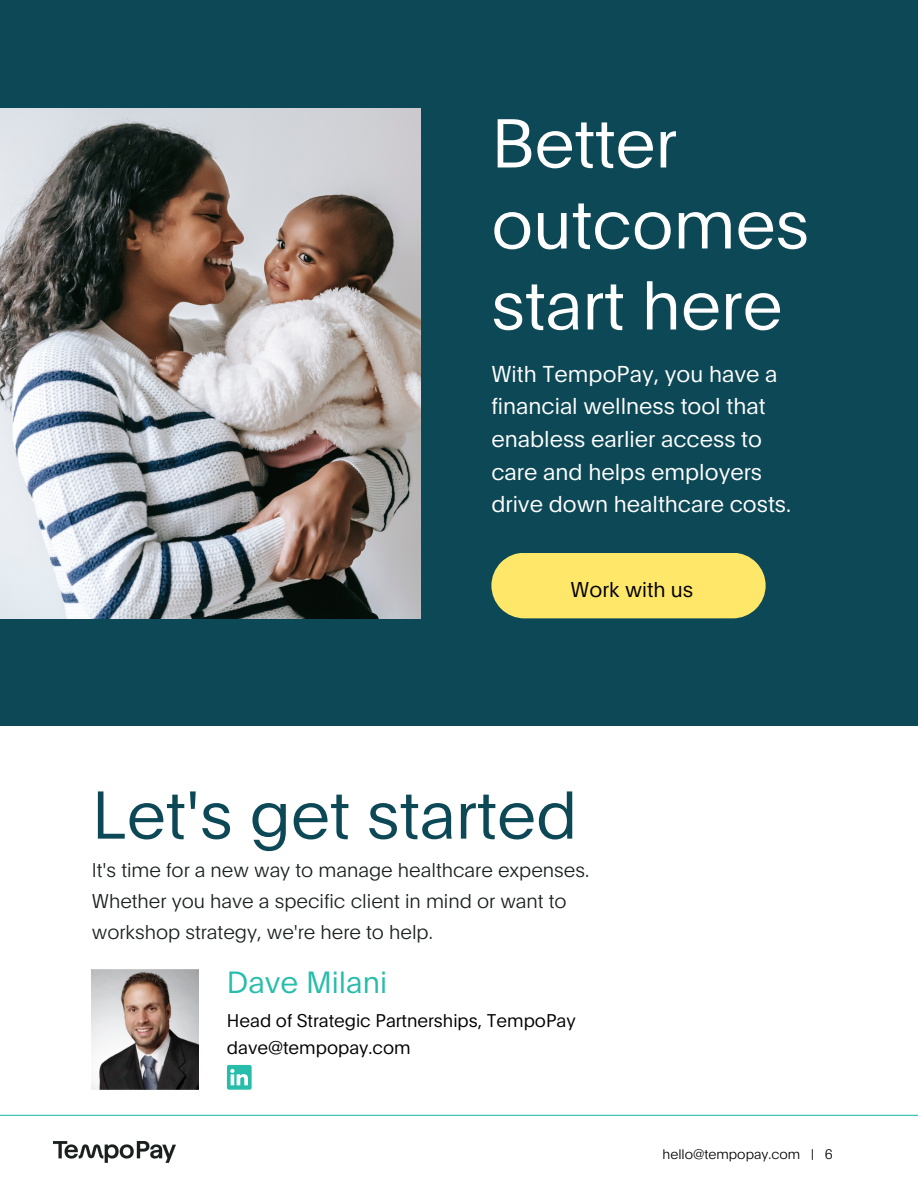
<style>
.page{position:relative;width:918px;height:1188px;background:#fff}
.page>*{position:absolute;margin:0;border:0;box-sizing:border-box;transform-origin:0 0}
.t1{font:300 67.5px/81px "Plain";color:#fff}
.t2{font:300 66px "Plain";color:#0d4856}
.t3{font:300 30px "Plain";color:#28bdaa}
.t4{font:300 22.5px/32.7px "Plain";color:#fff}
.t5{font:300 21px "Plain";color:#000}
.t6{font:100 19.5px/31px "Plain";color:#1a201f}
.t7{font:300 18px "Plain";color:#000}
.t8{font:100 13.5px "Plain";color:#000}
</style>
<div class="page">
<div style="left:0;top:0;width:918px;height:725px;background:#0d4856"></div>
<img style="left:0;top:109px;width:421px;height:510px">
<hr style="left:0;top:1115px;width:918px;height:1px;background:#28bdaa">
<div style="left:491px;top:553px;width:275px;height:65px;background:#ffe76a"></div>
<svg style="left:227px;top:1065px;width:25px;height:25px"></svg>
<img style="left:53px;top:1141px;width:123px;height:21px">
<img style="left:92px;top:969px;width:107px;height:121px">
<p class="t1" style="left:491px;top:109px;width:319px">Better outcomes start here</p>
<p class="t4" style="left:491px;top:359px;width:301px">With TempoPay, you have a financial wellness tool that enabless earlier access to care and helps employers drive down healthcare costs.</p>
<p class="t5" style="left:571px;top:581px;width:124px">Work with us</p>
<p class="t2" style="left:92px;top:788px;width:487px">Let's get started</p>
<p class="t6" style="left:92px;top:856px;width:499px">It's time for a new way to manage healthcare expenses.<br>Whether you have a specific client in mind or want to workshop strategy, we're here to help.</p>
<p class="t3" style="left:227px;top:970px;width:162px">Dave Milani</p>
<p class="t7" style="left:227px;top:1013px;width:350px">Head of Strategic Partnerships, TempoPay</p>
<p class="t7" style="left:227px;top:1040px;width:185px">dave@tempopay.com</p>
<p class="t8" style="left:663px;top:1148px;width:172px">hello@tempopay.com | 6</p>
</div>
